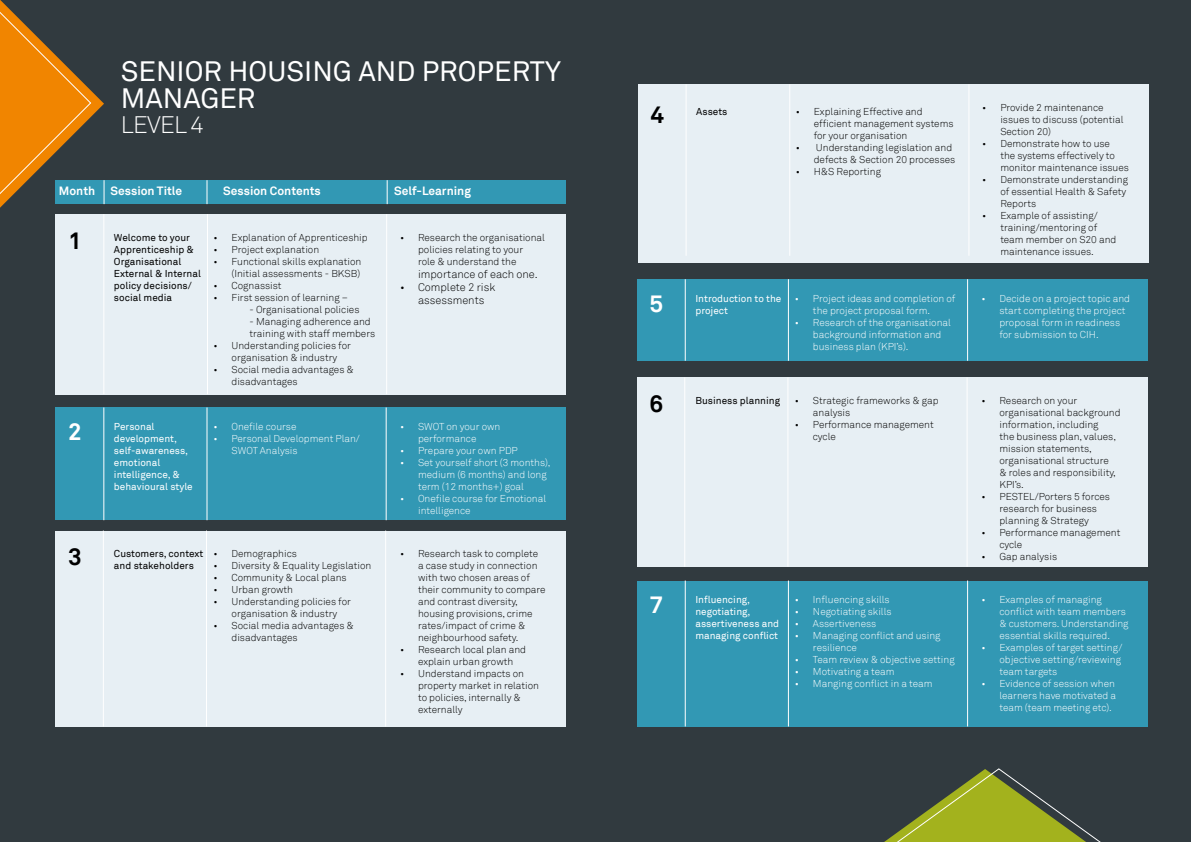
<style>
.page{position:relative;width:1191px;height:842px;background:#313a3f}
.page>*{position:absolute;margin:0;border:0;box-sizing:border-box;transform-origin:0 0}
.t1{font:28px/27px "Akkurat";color:#fff}
.t2{font:700 24px "Akkurat";color:#000}
.t3{font:700 24px "Akkurat";color:#fff}
.t4{font:300 23.9px "Akkurat";letter-spacing:-.03em;color:#fff}
.t5{font:700 12px "Akkurat";color:#fff}
.t6{font:300 11px/13.2px "Akkurat";color:#000}
.t7{font:300 10px/12px "Akkurat";color:#000}
.t8{font:300 10px/12px "Akkurat";color:#fff}
.t9{font:10px/12px "Akkurat";color:#fff}
.t10{font:10px/12px "Akkurat";color:#000}
</style>
<div class="page">
<div style="left:0;top:208px;width:92px;height:302px;background:#313a3f"></div>
<svg style="left:436px;top:768px;width:755px;height:74px"></svg>
<div style="left:56px;top:214px;width:510px;height:180px;background:#e7eff4"></div>
<div style="left:56px;top:407px;width:510px;height:113px;background:#3298b4"></div>
<div style="left:56px;top:530px;width:510px;height:196px;background:#e7eff4"></div>
<div style="left:55px;top:180px;width:510px;height:24px;background:#3298b4"></div>
<svg style="left:0;top:0;width:105px;height:208px"></svg>
<hr style="left:103px;top:214px;width:1px;height:180px;background:#fff">
<hr style="left:103px;top:407px;width:1px;height:113px;background:#fff">
<hr style="left:207px;top:214px;width:1px;height:180px;background:#fff">
<hr style="left:386px;top:214px;width:1px;height:180px;background:#fff">
<svg style="left:206px;top:180px;width:1px;height:24px"></svg>
<svg style="left:387px;top:180px;width:1px;height:24px"></svg>
<hr style="left:206px;top:407px;width:1px;height:113px;background:#fff">
<hr style="left:386px;top:407px;width:1px;height:113px;background:#fff">
<hr style="left:103px;top:530px;width:1px;height:196px;background:#fff">
<hr style="left:206px;top:530px;width:1px;height:196px;background:#fff">
<hr style="left:385px;top:530px;width:1px;height:196px;background:#fff">
<div style="left:638px;top:84px;width:510px;height:178px;background:#e7eff4"></div>
<hr style="left:685px;top:84px;width:1px;height:172px;background:#fff">
<hr style="left:789px;top:84px;width:1px;height:172px;background:#fff">
<hr style="left:968px;top:84px;width:1px;height:172px;background:#fff">
<div style="left:637px;top:279px;width:510px;height:82px;background:#3298b4"></div>
<hr style="left:685px;top:279px;width:1px;height:82px;background:#fff">
<hr style="left:788px;top:279px;width:1px;height:82px;background:#fff">
<hr style="left:967px;top:279px;width:1px;height:82px;background:#fff">
<div style="left:637px;top:377px;width:510px;height:190px;background:#e7eff4"></div>
<hr style="left:684px;top:377px;width:1px;height:190px;background:#fff">
<hr style="left:787px;top:377px;width:1px;height:190px;background:#fff">
<hr style="left:966px;top:377px;width:1px;height:190px;background:#fff">
<div style="left:637px;top:580px;width:510px;height:146px;background:#3298b4"></div>
<hr style="left:685px;top:580px;width:1px;height:146px;background:#fff">
<hr style="left:788px;top:580px;width:1px;height:146px;background:#fff">
<hr style="left:967px;top:580px;width:1px;height:146px;background:#fff">
<h1 class="t1" style="left:121px;top:58px;width:441px">SENIOR HOUSING AND PROPERTY<br>MANAGER</h1>
<h3 class="t4" style="left:121px;top:110px;width:84px">LEVEL 4</h3>
<p class="t5" style="left:59px;top:183px;width:38px">Month</p>
<h2 class="t2" style="left:68px;top:225px;width:15px">1</h2>
<p class="t5" style="left:111px;top:183px;width:73px">Session Title</p>
<p class="t5" style="left:223px;top:183px;width:99px">Session Contents</p>
<p class="t5" style="left:394px;top:183px;width:78px">Self-Learning</p>
<p class="t10" style="left:114px;top:231px;width:88px">Welcome to your<br>Apprenticeship &amp;<br>Organisational<br>External &amp; Internal policy decisions/ social media</p>
<p class="t7" style="left:213px;top:231px;width:156px">• Explanation of Apprenticeship</p>
<p class="t7" style="left:213px;top:243px;width:107px">• Project explanation</p>
<p class="t7" style="left:213px;top:255px;width:149px;text-align:right">• Functional skills explanation (Initial assessments - BKSB)</p>
<p class="t7" style="left:213px;top:279px;width:70px">• Cognassist</p>
<p class="t7" style="left:213px;top:291px;width:136px">• First session of learning –</p>
<p class="t7" style="left:249px;top:303px;width:111px">- Organisational policies</p>
<p class="t7" style="left:249px;top:315px;width:127px">- Managing adherence and training with staff members</p>
<p class="t7" style="left:213px;top:339px;width:139px;text-align:center">• Understanding policies for organisation &amp; industry</p>
<p class="t7" style="left:231px;top:363px;width:124px;text-indent:-18px">• Social media advantages &amp; disadvantages</p>
<p class="t7" style="left:418px;top:231px;width:128px;text-indent:-18px">• Research the organisational policies relating to your<br>role &amp; understand the</p>
<p class="t6" style="left:418px;top:268px;width:121px">importance of each one.</p>
<p class="t6" style="left:418px;top:281px;width:79px;text-indent:-18px">• Complete 2 risk assessments</p>
<h2 class="t3" style="left:68px;top:417px;width:15px">2</h2>
<p class="t9" style="left:114px;top:421px;width:80px">Personal development, self-awareness, emotional intelligence, &amp; behavioural style</p>
<p class="t8" style="left:213px;top:421px;width:84px">• Onefile course</p>
<p class="t8" style="left:231px;top:433px;width:130px;text-indent:-18px">• Personal Development Plan/<br>SWOT Analysis</p>
<h2 class="t2" style="left:68px;top:542px;width:15px">3</h2>
<p class="t10" style="left:114px;top:548px;width:91px">Customers, context and stakeholders</p>
<p class="t7" style="left:213px;top:548px;width:85px">• Demographics</p>
<p class="t7" style="left:213px;top:560px;width:159px">• Diversity &amp; Equality Legislation</p>
<p class="t7" style="left:213px;top:572px;width:135px">• Community &amp; Local plans</p>
<p class="t7" style="left:213px;top:584px;width:81px">• Urban growth</p>
<p class="t7" style="left:213px;top:596px;width:139px;text-align:center">• Understanding policies for organisation &amp; industry</p>
<p class="t7" style="left:231px;top:620px;width:124px;text-indent:-18px">• Social media advantages &amp; disadvantages</p>
<p class="t8" style="left:400px;top:421px;width:102px;text-align:center">• SWOT on your own performance</p>
<p class="t8" style="left:400px;top:445px;width:119px">• Prepare your own PDP</p>
<p class="t8" style="left:418px;top:457px;width:134px;text-indent:-18px">• Set yourself short (3 months), medium (6 months) and long term (12 months+) goal</p>
<p class="t8" style="left:418px;top:493px;width:130px;text-indent:-18px">• Onefile course for Emotional intelligence</p>
<p class="t7" style="left:418px;top:548px;width:129px;text-indent:-18px">• Research task to complete a case study in connection with two chosen areas of their community to compare and contrast diversity, housing provisions, crime rates/impact of crime &amp; neighbourhood safety.</p>
<p class="t7" style="left:400px;top:644px;width:127px;text-align:center">• Research local plan and explain urban growth</p>
<p class="t7" style="left:418px;top:668px;width:122px;text-indent:-18px">• Understand impacts on property market in relation to policies, internally &amp; externally</p>
<h2 class="t2" style="left:650px;top:99px;width:15px">4</h2>
<p class="t10" style="left:696px;top:106px;width:33px">Assets</p>
<p class="t7" style="left:814px;top:106px;width:141px;text-indent:-18px">• Explaining Effective and efficient management systems for your organisation</p>
<p class="t7" style="left:814px;top:142px;width:143px;text-indent:-18px">• Understanding legislation and defects &amp; Section 20 processes</p>
<p class="t7" style="left:796px;top:166px;width:87px">• H&amp;S Reporting</p>
<p class="t7" style="left:1000px;top:101px;width:125px;text-indent:-18px">• Provide 2 maintenance issues to discuss (potential<br>Section 20)</p>
<p class="t7" style="left:1000px;top:137px;width:130px;text-indent:-18px">• Demonstrate how to use<br>the systems effectively to monitor maintenance issues</p>
<p class="t7" style="left:1000px;top:173px;width:129px;text-indent:-18px">• Demonstrate understanding of essential Health &amp; Safety<br>Reports</p>
<p class="t7" style="left:1000px;top:209px;width:118px;text-indent:-18px">• Example of assisting/ training/mentoring of team member on S20 and maintenance issues.</p>
<h2 class="t3" style="left:649px;top:288px;width:15px">5</h2>
<p class="t9" style="left:695px;top:293px;width:88px">Introduction to the project</p>
<p class="t8" style="left:813px;top:292px;width:144px;text-indent:-18px">• Project ideas and completion of the project proposal form.</p>
<p class="t8" style="left:813px;top:316px;width:139px;text-indent:-18px">• Research of the organisational background information and business plan (KPI’s).</p>
<p class="t8" style="left:999px;top:292px;width:132px;text-indent:-18px">• Decide on a project topic and start completing the project proposal form in readiness for submission to CIH.</p>
<h2 class="t2" style="left:649px;top:389px;width:15px">6</h2>
<p class="t10" style="left:695px;top:395px;width:86px">Business planning</p>
<p class="t7" style="left:813px;top:395px;width:127px;text-indent:-18px">• Strategic frameworks &amp; gap analysis</p>
<p class="t7" style="left:813px;top:419px;width:122px;text-indent:-18px">• Performance management cycle</p>
<p class="t7" style="left:999px;top:395px;width:123px;text-indent:-18px">• Research on your organisational background information, including<br>the business plan, values, mission statements, organisational structure<br>&amp; roles and responsibility,<br>KPI’s.</p>
<p class="t7" style="left:981px;top:491px;width:130px;text-align:center">• PESTEL/Porters 5 forces research for business planning &amp; Strategy</p>
<p class="t7" style="left:999px;top:527px;width:122px;text-indent:-18px">• Performance management cycle</p>
<p class="t7" style="left:981px;top:551px;width:77px">• Gap analysis</p>
<h2 class="t3" style="left:649px;top:590px;width:15px">7</h2>
<p class="t9" style="left:695px;top:594px;width:85px">Influencing, negotiating, assertiveness and managing conflict</p>
<p class="t8" style="left:795px;top:594px;width:96px">• Influencing skills</p>
<p class="t8" style="left:795px;top:606px;width:98px">• Negotiating skills</p>
<p class="t8" style="left:795px;top:618px;width:83px">• Assertiveness</p>
<p class="t8" style="left:813px;top:630px;width:129px;text-indent:-18px">• Managing conflict and using resilience</p>
<p class="t8" style="left:795px;top:654px;width:161px">• Team review &amp; objective setting</p>
<p class="t8" style="left:795px;top:666px;width:101px">• Motivating a team</p>
<p class="t8" style="left:795px;top:678px;width:139px">• Manging conflict in a team</p>
<p class="t8" style="left:999px;top:594px;width:131px;text-indent:-18px">• Examples of managing conflict with team members &amp; customers. Understanding essential skills required.</p>
<p class="t8" style="left:999px;top:642px;width:124px;text-indent:-18px">• Examples of target setting/ objective setting/reviewing team targets</p>
<p class="t8" style="left:999px;top:678px;width:118px;text-align:justify;text-indent:-18px">• Evidence of session when learners have motivated a team (team meeting etc).</p>
</div>
